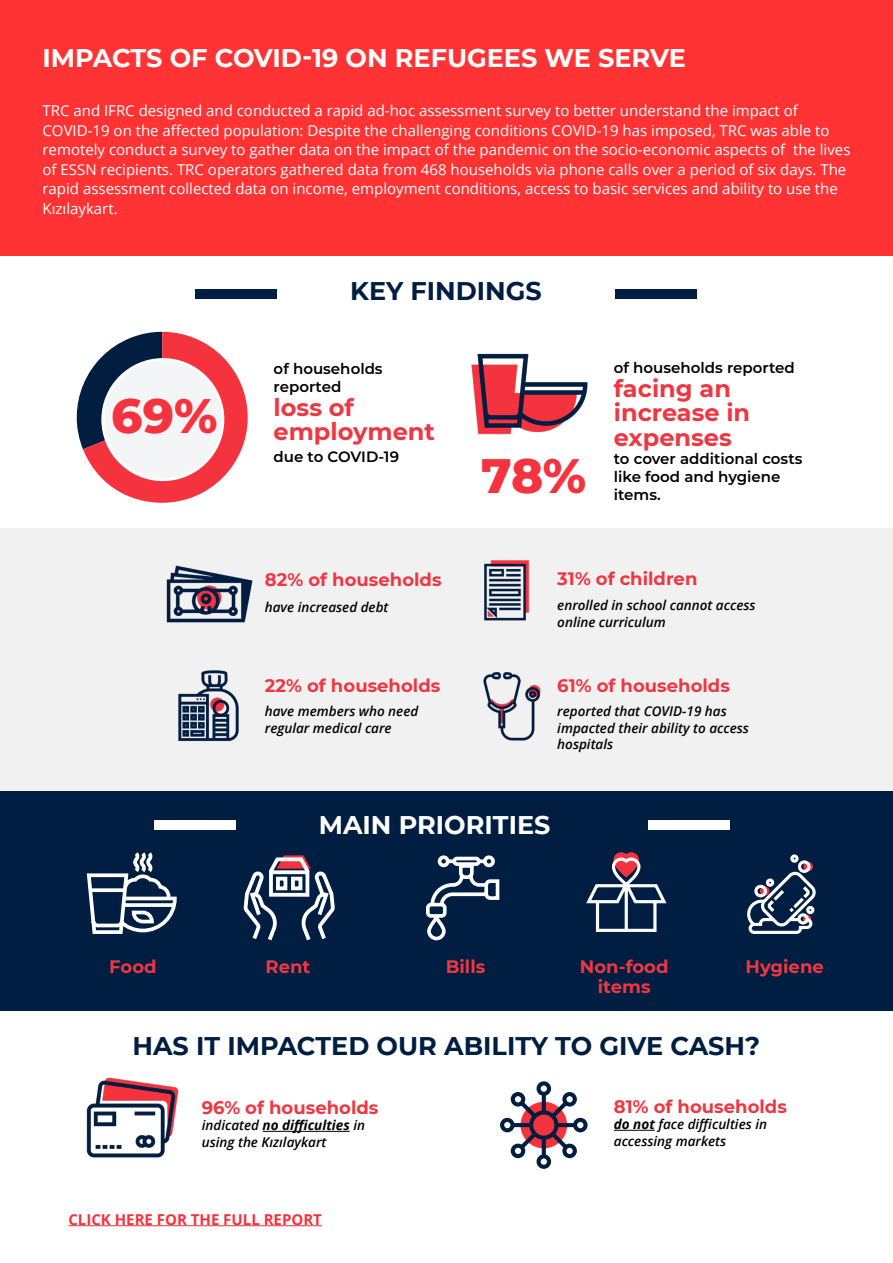
<style>
.page{position:relative;width:893px;height:1263px;background:#fff}
.page>*{position:absolute;margin:0;border:0;box-sizing:border-box;transform-origin:0 0}
.t1{font:800 48.45px "Montserrat";color:#f5333f}
.t2{font:800 37.8px "Montserrat";color:#f5333f}
.t3{font:700 25.5px "Montserrat";color:#fff}
.t4{font:700 25.5px "Montserrat";color:#001e42}
.t5{font:700 24px/24.8px "Montserrat";color:#ef3742}
.t6{font:700 18px "Montserrat";color:#ef3742}
.t7{font:15px/19.5px "Open Sans";color:#fff}
.t8{font:600 15px/18px "Montserrat";color:#000}
.t9{font:700 15px "Open Sans";color:#f5333f}
.t10{font:italic 600 13.5px/16.5px "Open Sans";color:#000}
.s1{font-weight:700}
</style>
<div class="page">
<div style="left:0;top:528px;width:893px;height:274px;background:#f2f1f2"></div>
<div style="left:0;top:0;width:893px;height:256px;background:#f33"></div>
<svg style="left:76px;top:332px;width:172px;height:171px"></svg>
<div style="left:101px;top:358px;width:123px;height:123px;background:#fff;border-radius:50%"></div>
<div style="left:104px;top:361px;width:118px;height:117px;background:#f4f5f6;border-radius:50%"></div>
<img style="left:471px;top:353px;width:117px;height:82px">
<div style="left:0;top:792px;width:893px;height:219px;background:#001e42"></div>
<div style="left:196px;top:290px;width:81px;height:9px;background:#001e42"></div>
<div style="left:616px;top:290px;width:81px;height:9px;background:#001e42"></div>
<div style="left:155px;top:820px;width:81px;height:10px;background:#fff"></div>
<div style="left:649px;top:820px;width:81px;height:10px;background:#fff"></div>
<img style="left:86px;top:1077px;width:177px;height:81px">
<hr style="left:263px;top:1131px;width:87px;height:1px;background:#000">
<hr style="left:614px;top:1130px;width:41px;height:1px;background:#000">
<div style="left:520px;top:1102px;width:47px;height:46px;background:#f5333f;border-radius:50%"></div>
<div style="left:529px;top:1110px;width:29px;height:30px;border:4px solid #011e41;border-radius:50%"></div>
<svg style="left:542px;top:1096px;width:4px;height:16px"></svg>
<div style="left:537px;top:1081px;width:14px;height:15px;border:4px solid #011e41;border-radius:50%"></div>
<hr style="left:556px;top:1123px;width:19px;height:4px;background:#011e41">
<div style="left:573px;top:1118px;width:15px;height:14px;border:4px solid #011e41;border-radius:50%"></div>
<svg style="left:542px;top:1138px;width:4px;height:16px"></svg>
<div style="left:537px;top:1154px;width:14px;height:15px;border:4px solid #011e41;border-radius:50%"></div>
<hr style="left:512px;top:1123px;width:19px;height:4px;background:#011e41">
<div style="left:500px;top:1118px;width:15px;height:14px;border:4px solid #011e41;border-radius:50%"></div>
<svg style="left:516px;top:1097px;width:25px;height:25px"></svg>
<div style="left:511px;top:1092px;width:14px;height:14px;border:4px solid #011e41;border-radius:50%"></div>
<svg style="left:547px;top:1097px;width:25px;height:25px"></svg>
<div style="left:562px;top:1092px;width:15px;height:14px;border:4px solid #011e41;border-radius:50%"></div>
<svg style="left:547px;top:1128px;width:25px;height:25px"></svg>
<div style="left:562px;top:1144px;width:15px;height:14px;border:4px solid #011e41;border-radius:50%"></div>
<svg style="left:516px;top:1128px;width:25px;height:25px"></svg>
<div style="left:511px;top:1144px;width:14px;height:14px;border:4px solid #011e41;border-radius:50%"></div>
<svg style="left:586px;top:852px;width:81px;height:80px"></svg>
<svg style="left:747px;top:854px;width:69px;height:80px"></svg>
<svg style="left:426px;top:855px;width:74px;height:86px"></svg>
<svg style="left:86px;top:852px;width:91px;height:82px"></svg>
<svg style="left:243px;top:855px;width:92px;height:86px"></svg>
<img style="left:166px;top:565px;width:87px;height:43px">
<img style="left:420px;top:675px;width:180px;height:117px">
<img style="left:111px;top:608px;width:194px;height:184px">
<img style="left:484px;top:560px;width:45px;height:115px">
<hr style="left:68px;top:1225px;width:254px;height:1px;background:#f5333f">
<h3 class="t3" style="left:43px;top:40px;width:645px">IMPACTS OF COVID-19 ON REFUGEES WE SERVE</h3>
<p class="t7" style="left:43px;top:101px;width:757px">TRC and IFRC designed and conducted a rapid ad-hoc assessment survey to better understand the impact of</p>
<p class="t7" style="left:43px;top:120px;width:789px">COVID-19 on the affected population: Despite the challenging conditions COVID-19 has imposed, TRC was able to</p>
<p class="t7" style="left:793px;top:140px;width:59px">the lives</p>
<p class="t7" style="left:43px;top:140px;width:805px">remotely conduct a survey to gather data on the impact of the pandemic on the socio-economic aspects of<br>of ESSN recipients. TRC operators gathered data from 468 households via phone calls over a period of six days. The rapid assessment collected data on income, employment conditions, access to basic services and ability to use the Kızılaykart.</p>
<h1 class="t1" style="left:111px;top:380px;width:108px">69%</h1>
<h2 class="t2" style="left:118px;top:392px;width:85px">%69</h2>
<h3 class="t4" style="left:350px;top:273px;width:193px">KEY FINDINGS</h3>
<p class="t8" style="left:274px;top:359px;width:111px">of households reported</p>
<h3 class="t5" style="left:274px;top:394px;width:163px;line-height:24px">loss of employment</h3>
<p class="t8" style="left:274px;top:447px;width:127px">due to COVID-19</p>
<h1 class="t1" style="left:481px;top:440px;width:107px">78%</h1>
<p class="t8" style="left:614px;top:358px;width:182px">of households reported</p>
<h3 class="t5" style="left:614px;top:375px;width:138px">facing an increase in expenses</h3>
<p class="t8" style="left:614px;top:449px;width:190px">to cover additional costs</p>
<p class="t8" style="left:614px;top:485px;width:48px">items.</p>
<p class="t8" style="left:614px;top:467px;width:168px">like food and hygiene</p>
<p class="t6" style="left:265px;top:567px;width:178px">82% of households</p>
<p class="t10" style="left:265px;top:598px;width:125px">have increased debt</p>
<p class="t6" style="left:265px;top:672px;width:177px">22% of households</p>
<p class="t10" style="left:265px;top:703px;width:155px">have members who need regular medical care</p>
<p class="t6" style="left:557px;top:565px;width:142px">31% of children</p>
<p class="t10" style="left:557px;top:597px;width:200px">enrolled in school cannot access online curriculum</p>
<p class="t6" style="left:557px;top:672px;width:174px">61% of households</p>
<p class="t10" style="left:557px;top:703px;width:193px">reported that COVID-19 has impacted their ability to access hospitals</p>
<h3 class="t3" style="left:319px;top:807px;width:233px">MAIN PRIORITIES</h3>
<p class="t6" style="left:109px;top:954px;width:49px">Food</p>
<p class="t6" style="left:266px;top:954px;width:46px">Rent</p>
<p class="t6" style="left:446px;top:954px;width:41px">Bills</p>
<p class="t6" style="left:580px;top:954px;width:90px">Non-food</p>
<p class="t6" style="left:598px;top:973px;width:54px">items</p>
<p class="t6" style="left:746px;top:954px;width:80px">Hygiene</p>
<h3 class="t4" style="left:132px;top:1027px;width:629px">HAS IT IMPACTED OUR ABILITY TO GIVE CASH?</h3>
<p class="t6" style="left:202px;top:1095px;width:178px">96% of households</p>
<p class="t10" style="left:202px;top:1117px;width:165px">indicated <span class="s1">no difficulties</span> in using the Kızılaykart</p>
<p class="t9" style="left:68px;top:1208px;width:255px">CLICK HERE FOR THE FULL REPORT</p>
<p class="t6" style="left:614px;top:1094px;width:175px">81% of households</p>
<p class="t10" style="left:614px;top:1116px;width:155px"><span class="s1">do not</span> face difficulties in accessing markets</p>
</div>
